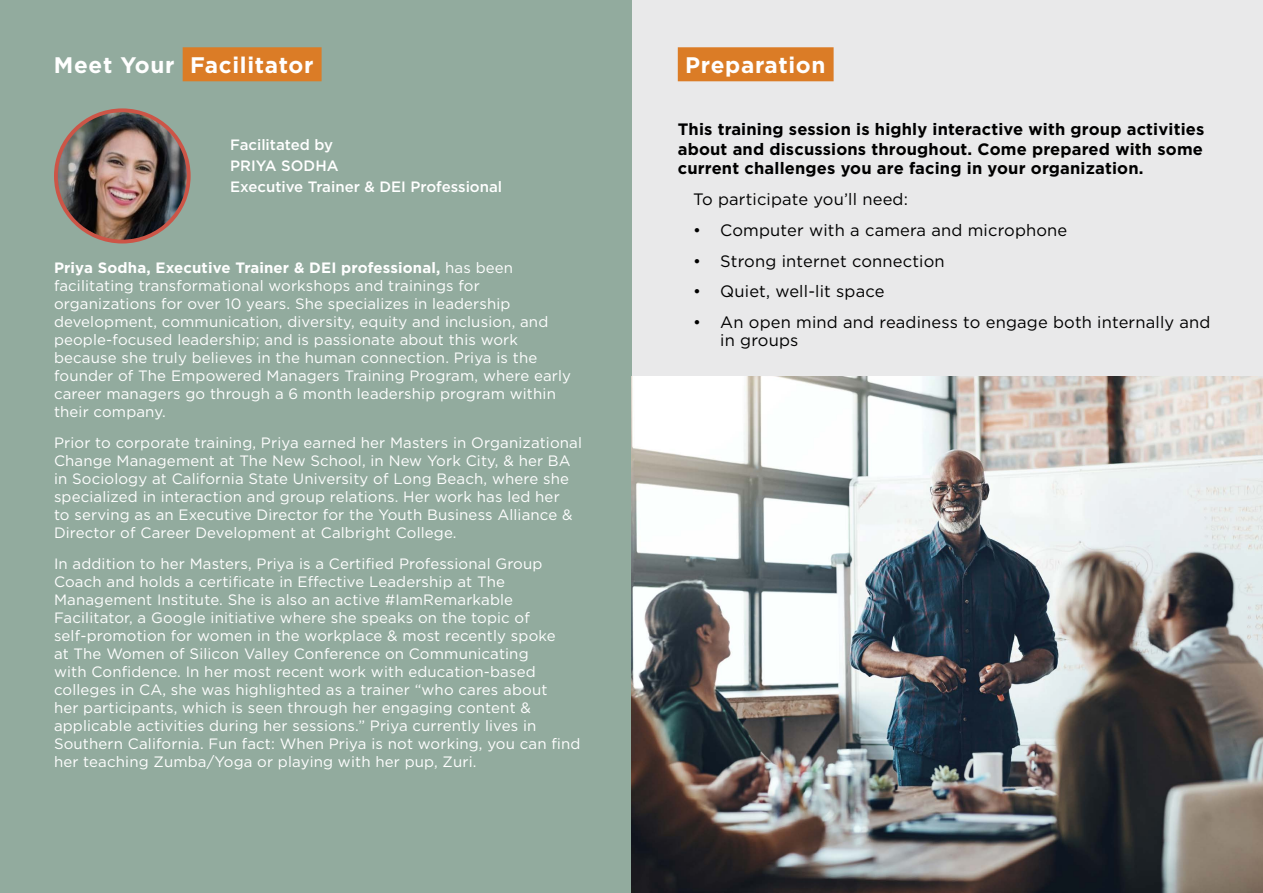
<style>
.page{position:relative;width:1263px;height:893px;background:#fff}
.page>*{position:absolute;margin:0;border:0;box-sizing:border-box;transform-origin:0 0}
.t1{font:700 22.5px "Gotham";letter-spacing:.03em;color:#fff}
.t2{font:16.5px/18px "Gotham";letter-spacing:.01em;color:#000}
.t3{font:700 16.5px/19.8px "Gotham";letter-spacing:.01em;color:#000;text-align:justify}
.t4{font:15px/18px "Gotham";letter-spacing:.01em;color:#fff}
.t5{font:500 15px/21px "Gotham";color:#fff}
.s1{font-weight:700}
</style>
<div class="page">
<div style="left:631px;top:0;width:632px;height:376px;background:#e9e9ea"></div>
<div style="left:678px;top:47px;width:156px;height:34px;background:#db7c26"></div>
<div style="left:0;top:0;width:631px;height:893px;background:#92ab9e"></div>
<div style="left:183px;top:47px;width:139px;height:34px;background:#db7c26"></div>
<img style="left:631px;top:376px;width:632px;height:517px">
<img style="left:56px;top:113px;width:130px;height:129px">
<div style="left:54px;top:108px;width:137px;height:135px;border:4px solid #cc5547;border-radius:50%"></div>
<h1 class="t1" style="left:54px;top:50px;width:261px">Meet Your Facilitator</h1>
<p class="t5" style="left:230px;top:134px;width:273px">Facilitated by<br>PRIYA SODHA<br>Executive Trainer &amp; DEI Professional</p>
<p class="t4" style="left:54px;top:258px;width:519px"><span class="s1">Priya Sodha, Executive Trainer &amp; DEI professional,</span> has been facilitating transformational workshops and trainings for organizations for over 10 years. She specializes in leadership development, communication, diversity, equity and inclusion, and people-focused leadership; and is passionate about this work because she truly believes in the human connection. Priya is the founder of The Empowered Managers Training Program, where early career managers go through a 6 month leadership program within their company.</p>
<p class="t4" style="left:54px;top:433px;width:530px">Prior to corporate training, Priya earned her Masters in Organizational Change Management at The New School, in New York City, &amp; her BA in Sociology at California State University of Long Beach, where she specialized in interaction and group relations. Her work has led her<br>to serving as an Executive Director for the Youth Business Alliance &amp; Director of Career Development at Calbright College.</p>
<p class="t4" style="left:54px;top:554px;width:528px">In addition to her Masters, Priya is a Certified Professional Group Coach and holds a certificate in Effective Leadership at The Management Institute. She is also an active #IamRemarkable Facilitator, a Google initiative where she speaks on the topic of self-promotion for women in the workplace &amp; most recently spoke<br>at The Women of Silicon Valley Conference on Communicating<br>with Confidence. In her most recent work with education-based colleges in CA, she was highlighted as a trainer “who cares about<br>her participants, which is seen through her engaging content &amp; applicable activities during her sessions.” Priya currently lives in Southern California. Fun fact: When Priya is not working, you can find her teaching Zumba/Yoga or playing with her pup, Zuri.</p>
<h1 class="t1" style="left:685px;top:50px;width:142px">Preparation</h1>
<p class="t3" style="left:678px;top:119px;width:528px">This training session is highly interactive with group activities about and discussions throughout. Come prepared with some current challenges you are facing in your organization.</p>
<p class="t2" style="left:693px;top:190px;width:216px">To participate you’ll need:</p>
<p class="t2" style="left:693px;top:221px;width:376px">• Computer with a camera and microphone</p>
<p class="t2" style="left:693px;top:252px;width:253px">• Strong internet connection</p>
<p class="t2" style="left:693px;top:282px;width:193px">• Quiet, well-lit space</p>
<p class="t2" style="left:720px;top:313px;width:492px;text-indent:-27px">• An open mind and readiness to engage both internally and in groups</p>
</div>
